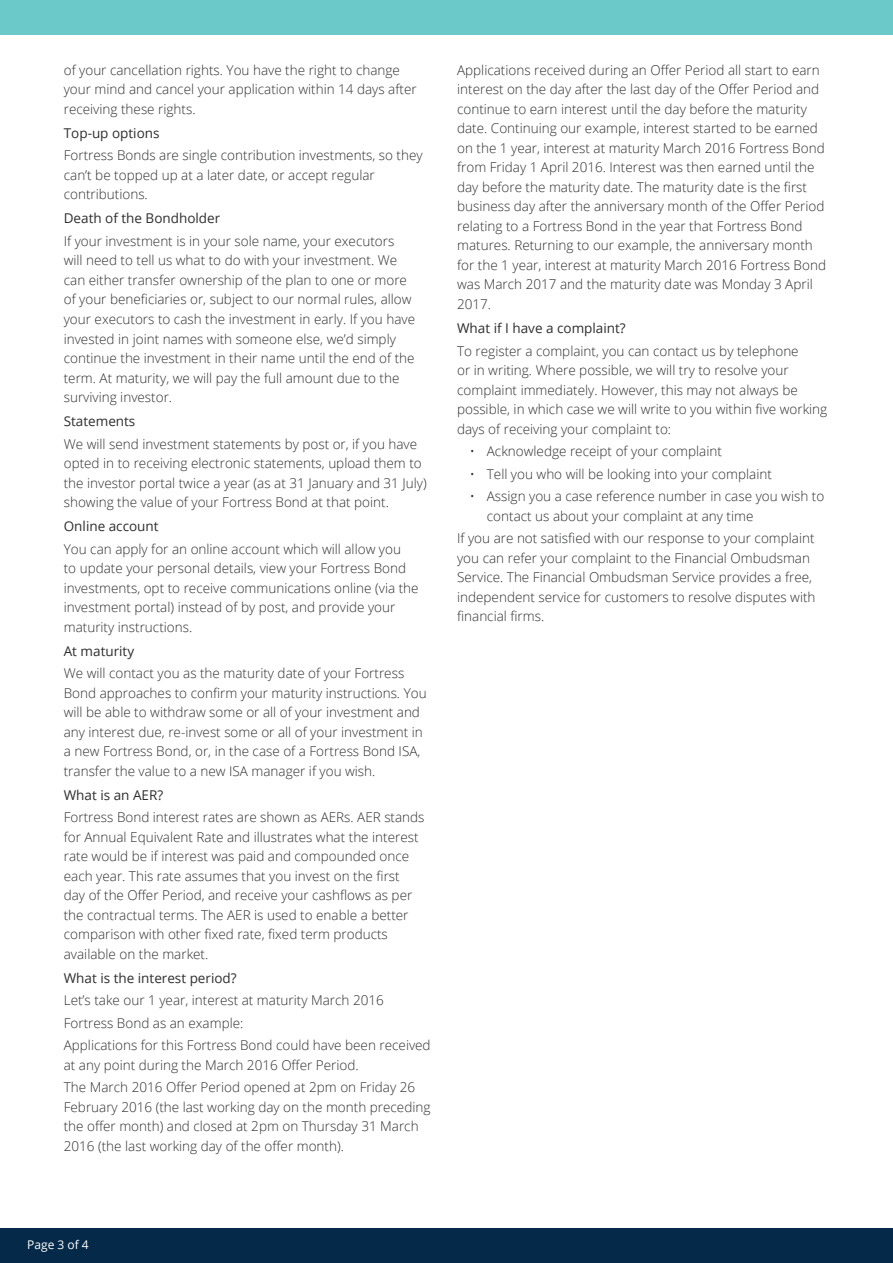
<style>
.page{position:relative;width:893px;height:1263px;background:#fff}
.page>*{position:absolute;margin:0;border:0;box-sizing:border-box;transform-origin:0 0}
.t1{font:300 13.5px/19.5px "Open Sans";color:#2d2e30}
.t2{font:13.5px "Open Sans";color:#2d2e30}
.t3{font:12px "Open Sans";color:#fff}
</style>
<div class="page">
<div style="left:0;top:1229px;width:893px;height:34px;background:#052a49"></div>
<div style="left:0;top:0;width:893px;height:34px;background:#6bc9ca"></div>
<p class="t1" style="left:64px;top:60px;width:354px">of your cancellation rights. You have the right to change your mind and cancel your application within 14 days after receiving these rights.</p>
<p class="t2" style="left:64px;top:124px;width:97px">Top-up options</p>
<p class="t1" style="left:64px;top:145px;width:360px">Fortress Bonds are single contribution investments, so they can’t be topped up at a later date, or accept regular contributions.</p>
<p class="t2" style="left:64px;top:209px;width:158px">Death of the Bondholder</p>
<p class="t1" style="left:64px;top:231px;width:353px">If your investment is in your sole name, your executors will need to tell us what to do with your investment. We can either transfer ownership of the plan to one or more of your beneficiaries or, subject to our normal rules, allow your executors to cash the investment in early. If you have invested in joint names with someone else, we’d simply continue the investment in their name until the end of the term. At maturity, we will pay the full amount due to the surviving investor.</p>
<p class="t2" style="left:64px;top:412px;width:73px">Statements</p>
<p class="t1" style="left:64px;top:433px;width:364px">We will send investment statements by post or, if you have opted in to receiving electronic statements, upload them to the investor portal twice a year (as at 31 January and 31 July) showing the value of your Fortress Bond at that point.</p>
<p class="t2" style="left:64px;top:517px;width:96px">Online account</p>
<p class="t1" style="left:64px;top:538px;width:356px">You can apply for an online account which will allow you<br>to update your personal details, view your Fortress Bond investments, opt to receive communications online (via the investment portal) instead of by post, and provide your maturity instructions.</p>
<p class="t2" style="left:64px;top:641px;width:72px">At maturity</p>
<p class="t1" style="left:64px;top:663px;width:364px">We will contact you as the maturity date of your Fortress Bond approaches to confirm your maturity instructions. You will be able to withdraw some or all of your investment and any interest due, re-invest some or all of your investment in a new Fortress Bond, or, in the case of a Fortress Bond ISA, transfer the value to a new ISA manager if you wish.</p>
<p class="t2" style="left:64px;top:785px;width:101px">What is an AER?</p>
<p class="t1" style="left:64px;top:807px;width:362px">Fortress Bond interest rates are shown as AERs. AER stands for Annual Equivalent Rate and illustrates what the interest rate would be if interest was paid and compounded once each year. This rate assumes that you invest on the first<br>day of the Offer Period, and receive your cashflows as per the contractual terms. The AER is used to enable a better comparison with other fixed rate, fixed term products available on the market.</p>
<p class="t2" style="left:64px;top:968px;width:174px">What is the interest period?</p>
<p class="t1" style="left:64px;top:988px;width:322px;line-height:22.5px">Let’s take our 1 year, interest at maturity March 2016<br>Fortress Bond as an example:</p>
<p class="t1" style="left:64px;top:1035px;width:368px">Applications for this Fortress Bond could have been received at any point during the March 2016 Offer Period.</p>
<p class="t1" style="left:64px;top:1077px;width:368px">The March 2016 Offer Period opened at 2pm on Friday 26<br>February 2016 (the last working day on the month preceding the offer month) and closed at 2pm on Thursday 31 March 2016 (the last working day of the offer month).</p>
<p class="t1" style="left:457px;top:60px;width:370px">Applications received during an Offer Period all start to earn interest on the day after the last day of the Offer Period and continue to earn interest until the day before the maturity date. Continuing our example, interest started to be earned on the 1 year, interest at maturity March 2016 Fortress Bond from Friday 1 April 2016. Interest was then earned until the day before the maturity date. The maturity date is the first business day after the anniversary month of the Offer Period relating to a Fortress Bond in the year that Fortress Bond matures. Returning to our example, the anniversary month for the 1 year, interest at maturity March 2016 Fortress Bond was March 2017 and the maturity date was Monday 3 April 2017.</p>
<p class="t2" style="left:457px;top:319px;width:170px">What if I have a complaint?</p>
<p class="t1" style="left:457px;top:340px;width:372px">To register a complaint, you can contact us by telephone<br>or in writing. Where possible, we will try to resolve your complaint immediately. However, this may not always be possible, in which case we will write to you within five working days of receiving your complaint to:</p>
<p class="t1" style="left:470px;top:441px;width:254px">• Acknowledge receipt of your complaint</p>
<p class="t1" style="left:470px;top:463px;width:304px">• Tell you who will be looking into your complaint</p>
<p class="t1" style="left:487px;top:486px;width:339px;text-indent:-17px">• Assign you a case reference number in case you wish to contact us about your complaint at any time</p>
<p class="t1" style="left:457px;top:528px;width:360px">If you are not satisfied with our response to your complaint you can refer your complaint to the Financial Ombudsman Service. The Financial Ombudsman Service provides a free, independent service for customers to resolve disputes with financial firms.</p>
<p class="t3" style="left:27px;top:1236px;width:63px">Page 3 of 4</p>
</div>
